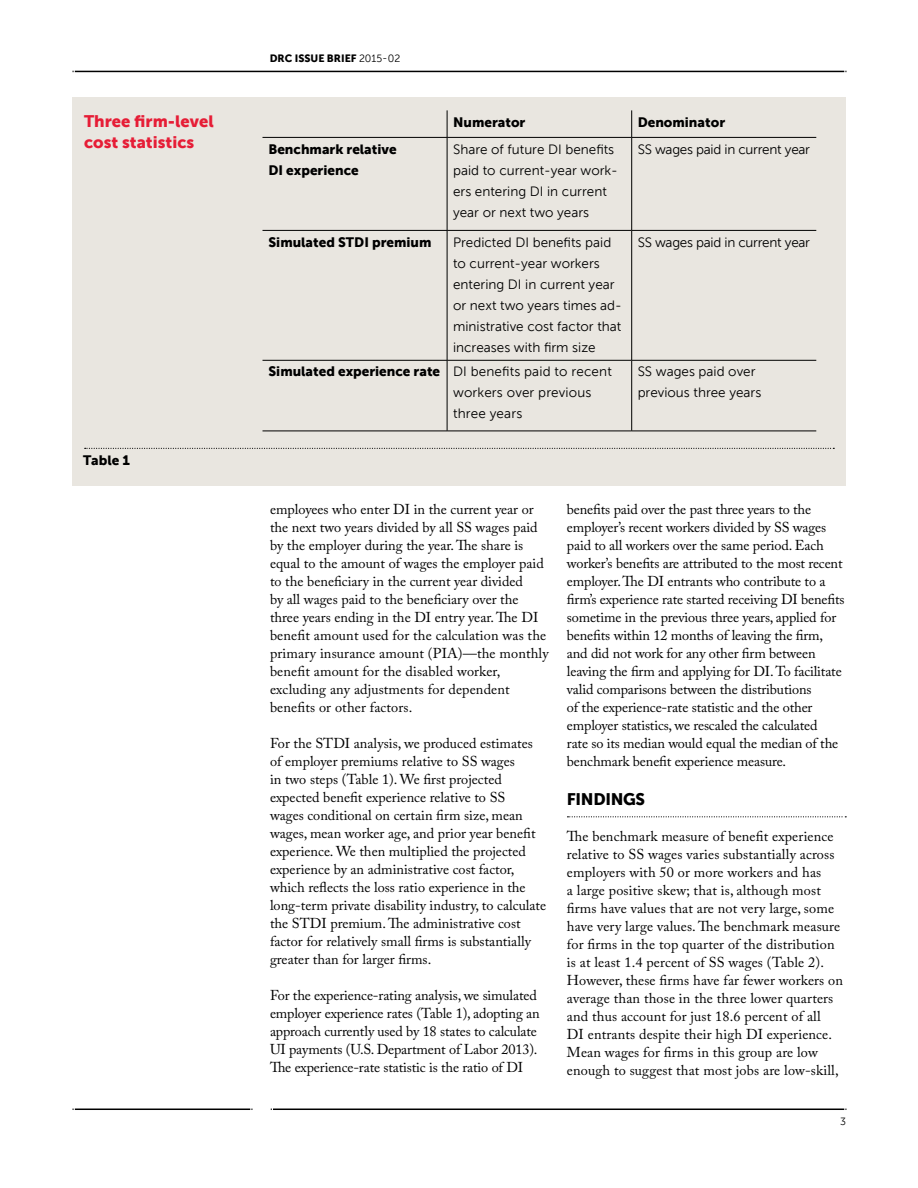
<style>
.page{position:relative;width:918px;height:1188px;background:#fff}
.page>*{position:absolute;margin:0;border:0;box-sizing:border-box;transform-origin:0 0}
.t1{font:16.5px/21px "Museo Sans 900";color:#e61d36}
.t2{font:16.5px "Museo Sans 900";letter-spacing:-.02em;color:#000}
.t3{font:14.25px/18px "Adobe Caslon Pro";color:#000}
.TABLE_TEXT___museo_s{font:13.5px/21px "Museo Sans 300";color:#000}
.TABLE_TEXT___museo_s-2{font:13.5px/21px "Museo Sans 900";color:#000}
.TABLE_TEXT___museo_s-3{font:13.5px "Museo Sans 300";letter-spacing:-.02em;color:#000}
.CHART_HEADLINE___mus{font:13.5px "Museo Sans 900";color:#000}
.t4{font:10.5px "Museo Sans 900";color:#000}
.t5{font:10.5px "Museo Sans 300";color:#000}
.s1{font-family:"Museo Sans 300"}
</style>
<div class="page">
<hr style="left:273px;top:1109px;width:571px;height:1px;background:#000">
<hr style="left:75px;top:1109px;width:175px;height:1px;background:#000">
<hr style="left:75px;top:71px;width:769px;height:1px;background:#000">
<div style="left:72px;top:98px;width:774px;height:388px;background:#e9e6e0"></div>
<svg style="left:447px;top:110px;width:1px;height:27px"></svg>
<svg style="left:631px;top:110px;width:1px;height:27px"></svg>
<hr style="left:262px;top:137px;width:185px;height:1px;background:#000">
<hr style="left:447px;top:137px;width:185px;height:1px;background:#000">
<hr style="left:447px;top:138px;width:1px;height:92px;background:#000">
<hr style="left:632px;top:137px;width:184px;height:1px;background:#000">
<hr style="left:631px;top:138px;width:1px;height:92px;background:#000">
<hr style="left:262px;top:230px;width:185px;height:1px;background:#000">
<hr style="left:447px;top:230px;width:185px;height:1px;background:#000">
<hr style="left:447px;top:231px;width:1px;height:129px;background:#000">
<hr style="left:632px;top:230px;width:184px;height:1px;background:#000">
<hr style="left:631px;top:231px;width:1px;height:129px;background:#000">
<hr style="left:262px;top:360px;width:185px;height:1px;background:#000">
<hr style="left:447px;top:360px;width:185px;height:1px;background:#000">
<hr style="left:447px;top:360px;width:1px;height:71px;background:#000">
<hr style="left:632px;top:360px;width:184px;height:1px;background:#000">
<hr style="left:631px;top:360px;width:1px;height:71px;background:#000">
<hr style="left:262px;top:431px;width:185px;height:1px;background:#000">
<hr style="left:447px;top:431px;width:185px;height:1px;background:#000">
<hr style="left:632px;top:431px;width:184px;height:1px;background:#000">
<svg style="left:85px;top:448px;width:749px;height:1px"></svg>
<svg style="left:567px;top:816px;width:279px;height:1px"></svg>
<p class="t4" style="left:270px;top:53px;width:132px">DRC ISSUE BRIEF <span class="s1">2015-02</span></p>
<p class="t1" style="left:84px;top:111px;width:131px">Three firm-level cost statistics</p>
<p class="CHART_HEADLINE___mus" style="left:453px;top:114px;width:74px">Numerator</p>
<p class="CHART_HEADLINE___mus" style="left:638px;top:114px;width:89px">Denominator</p>
<p class="TABLE_TEXT___museo_s-2" style="left:269px;top:138px;width:130px">Benchmark relative<br>DI experience</p>
<p class="TABLE_TEXT___museo_s" style="left:453px;top:138px;width:166px">Share of future DI benefits paid to current-year work&shy;ers entering DI in current year or next two years</p>
<p class="TABLE_TEXT___museo_s-3" style="left:638px;top:142px;width:174px">SS wages paid in current year</p>
<p class="TABLE_TEXT___museo_s-2" style="left:269px;top:231px;width:164px">Simulated STDI premium</p>
<p class="TABLE_TEXT___museo_s" style="left:453px;top:231px;width:170px">Predicted DI benefits paid to current-year workers entering DI in current year or next two years times ad&shy;ministrative cost factor that increases with firm size</p>
<p class="TABLE_TEXT___museo_s-3" style="left:638px;top:235px;width:174px">SS wages paid in current year</p>
<p class="TABLE_TEXT___museo_s-2" style="left:269px;top:361px;width:173px">Simulated experience rate</p>
<p class="TABLE_TEXT___museo_s" style="left:453px;top:361px;width:160px">DI benefits paid to recent workers over previous three years</p>
<p class="TABLE_TEXT___museo_s" style="left:638px;top:361px;width:125px">SS wages paid over previous three years</p>
<p class="TABLE_TEXT___museo_s-2" style="left:83px;top:450px;width:48px">Table 1</p>
<p class="t3" style="left:270px;top:501px;width:280px">employees who enter DI in the current year or the next two years divided by all SS wages paid by the employer during the year. The share is equal to the amount of wages the employer paid to the beneficiary in the current year divided<br>by all wages paid to the beneficiary over the three years ending in the DI entry year. The DI benefit amount used for the calculation was the primary insurance amount (PIA)—the monthly benefit amount for the disabled worker, excluding any adjustments for dependent benefits or other factors.</p>
<p class="t3" style="left:270px;top:735px;width:278px">For the STDI analysis, we produced estimates of employer premiums relative to SS wages<br>in two steps (Table 1). We first projected expected benefit experience relative to SS<br>wages conditional on certain firm size, mean wages, mean worker age, and prior year benefit experience. We then multiplied the projected experience by an administrative cost factor, which reflects the loss ratio experience in the long-term private disability industry, to calculate the STDI premium. The administrative cost factor for relatively small firms is substantially greater than for larger firms.</p>
<p class="t3" style="left:270px;top:986px;width:271px">For the experience-rating analysis, we simulated employer experience rates (Table 1), adopting an approach currently used by 18 states to calculate UI payments (U.S. Department of Labor 2013).<br>The experience-rate statistic is the ratio of DI</p>
<p class="t3" style="left:567px;top:501px;width:279px">benefits paid over the past three years to the employer’s recent workers divided by SS wages paid to all workers over the same period. Each worker’s benefits are attributed to the most recent employer. The DI entrants who contribute to a firm’s experience rate started receiving DI benefits sometime in the previous three years, applied for benefits within 12 months of leaving the firm, and did not work for any other firm between leaving the firm and applying for DI. To facilitate valid comparisons between the distributions<br>of the experience-rate statistic and the other employer statistics, we rescaled the calculated<br>rate so its median would equal the median of the benchmark benefit experience measure.</p>
<h2 class="t2" style="left:567px;top:790px;width:80px">FINDINGS</h2>
<p class="t3" style="left:567px;top:828px;width:278px">The benchmark measure of benefit experience relative to SS wages varies substantially across employers with 50 or more workers and has<br>a large positive skew; that is, although most firms have values that are not very large, some have very large values. The benchmark measure for firms in the top quarter of the distribution is at least 1.4 percent of SS wages (Table 2).<br>However, these firms have far fewer workers on average than those in the three lower quarters and thus account for just 18.6 percent of all<br>DI entrants despite their high DI experience.<br>Mean wages for firms in this group are low enough to suggest that most jobs are low-skill,</p>
<p class="t5" style="left:840px;top:1116px;width:7px">3</p>
</div>
